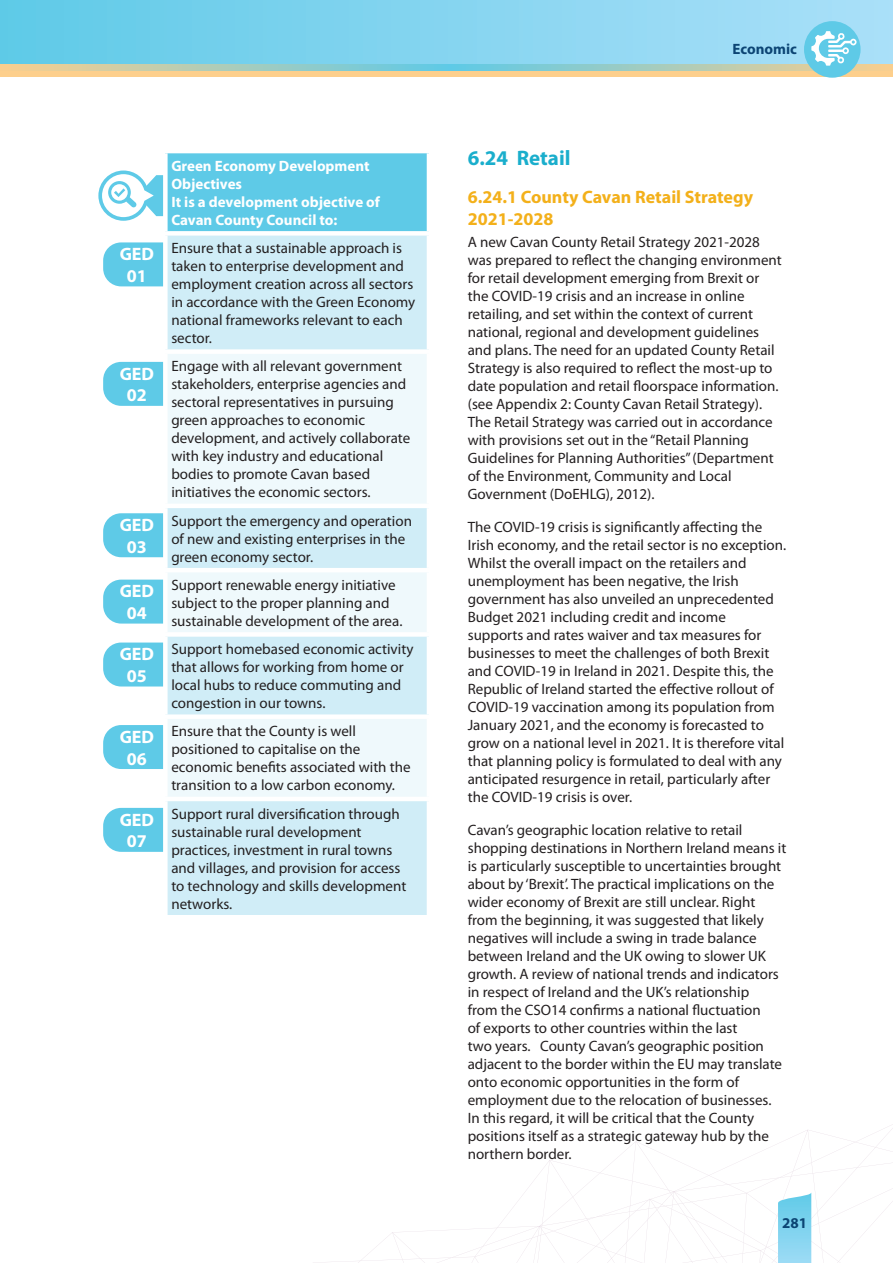
<style>
.page{position:relative;width:893px;height:1263px;background:#fff}
.page>*{position:absolute;margin:0;border:0;box-sizing:border-box;transform-origin:0 0}
.t1{font:700 21px "Myriad Pro";color:#1aaecc}
.t2{font:700 18px/21.6px "Myriad Pro";color:#f3b01a}
.t3{font:700 18px/21.6px "Myriad Pro";color:#fff;text-align:center}
.t4{font:15px/18px "Myriad Pro";color:#231f20}
.t5{font:700 15px/18px "Myriad Pro";color:#fff}
.t6{font:700 15px "Myriad Pro";color:#0c4574}
</style>
<div class="page">
<svg style="left:343px;top:1124px;width:550px;height:139px"></svg>
<div style="left:103px;top:242px;width:88px;height:44px;background:#5ecae7;border-radius:18px"></div>
<div style="left:103px;top:362px;width:88px;height:44px;background:#5ecae7;border-radius:18px"></div>
<div style="left:103px;top:513px;width:88px;height:44px;background:#5ecae7;border-radius:18px"></div>
<div style="left:103px;top:580px;width:88px;height:44px;background:#5ecae7;border-radius:18px"></div>
<div style="left:103px;top:642px;width:88px;height:44px;background:#5ecae7;border-radius:18px"></div>
<div style="left:103px;top:725px;width:88px;height:44px;background:#5ecae7;border-radius:18px"></div>
<div style="left:103px;top:808px;width:88px;height:44px;background:#5ecae7;border-radius:18px"></div>
<svg style="left:98px;top:170px;width:65px;height:51px"></svg>
<div style="left:165px;top:151px;width:264px;height:82px;background:#5ecae7"></div>
<div style="left:168px;top:236px;width:259px;height:679px;background:#d0edf7"></div>
<svg style="left:168px;top:354px;width:259px;height:443px;fill:#eff9fc"></svg>
<hr style="left:163px;top:149px;width:268px;height:4px;background:#fff">
<div style="left:163px;top:153px;width:5px;height:78px;background:#fff"></div>
<hr style="left:427px;top:153px;width:4px;height:78px;background:#fff">
<div style="left:163px;top:231px;width:268px;height:5px;background:#fff"></div>
<div style="left:163px;top:236px;width:5px;height:113px;background:#fff"></div>
<div style="left:163px;top:349px;width:268px;height:5px;background:#fff"></div>
<div style="left:163px;top:354px;width:5px;height:150px;background:#fff"></div>
<hr style="left:163px;top:504px;width:268px;height:4px;background:#fff">
<div style="left:163px;top:508px;width:5px;height:60px;background:#fff"></div>
<hr style="left:163px;top:568px;width:268px;height:4px;background:#fff">
<div style="left:163px;top:572px;width:5px;height:60px;background:#fff"></div>
<div style="left:163px;top:632px;width:268px;height:5px;background:#fff"></div>
<div style="left:163px;top:637px;width:5px;height:77px;background:#fff"></div>
<div style="left:163px;top:714px;width:268px;height:5px;background:#fff"></div>
<div style="left:163px;top:719px;width:5px;height:78px;background:#fff"></div>
<hr style="left:163px;top:797px;width:268px;height:4px;background:#fff">
<div style="left:163px;top:801px;width:5px;height:114px;background:#fff"></div>
<svg style="left:562px;top:1181px;width:331px;height:82px"></svg>
<div style="left:0;top:0;width:893px;height:64px;background:linear-gradient(to right,#5fcae7,#abe0f9)"></div>
<div style="left:0;top:64px;width:893px;height:13px;background:#fdcf8c"></div>
<svg style="left:25px;top:64px;width:849px;height:7px;background:#a4cbbd"></svg>
<div style="left:804px;top:21px;width:56px;height:57px;background:#5ecae7;border-radius:50%"></div>
<svg style="left:811px;top:31px;width:46px;height:35px"></svg>
<p class="t3" style="left:120px;top:244px;width:36px">GED<br>01</p>
<p class="t3" style="left:120px;top:363px;width:36px">GED<br>02</p>
<p class="t3" style="left:120px;top:514px;width:36px">GED<br>03</p>
<p class="t3" style="left:120px;top:581px;width:36px">GED<br>04</p>
<p class="t3" style="left:120px;top:644px;width:36px">GED<br>05</p>
<p class="t3" style="left:120px;top:726px;width:36px">GED<br>06</p>
<p class="t3" style="left:120px;top:809px;width:36px">GED<br>07</p>
<p class="t5" style="left:171px;top:157px;width:210px">Green Economy Development<br>Objectives<br>It is a development objective of<br>Cavan County Council to:</p>
<p class="t4" style="left:171px;top:239px;width:245px">Ensure that a sustainable approach is taken to enterprise development and employment creation across all sectors in accordance with the Green Economy national frameworks relevant to each sector.</p>
<p class="t4" style="left:171px;top:357px;width:240px">Engage with all relevant government stakeholders, enterprise agencies and sectoral representatives in pursuing green approaches to economic development, and actively collaborate with key industry and educational bodies to promote Cavan based initiatives the economic sectors.</p>
<p class="t4" style="left:171px;top:511px;width:242px">Support the emergency and operation of new and existing enterprises in the green economy sector.</p>
<p class="t4" style="left:171px;top:576px;width:233px">Support renewable energy initiative subject to the proper planning and sustainable development of the area.</p>
<p class="t4" style="left:171px;top:640px;width:244px">Support homebased economic activity that allows for working from home or local hubs to reduce commuting and congestion in our towns.</p>
<p class="t4" style="left:171px;top:722px;width:241px">Ensure that the County is well positioned to capitalise on the economic benefits associated with the transition to a low carbon economy.</p>
<p class="t4" style="left:171px;top:804px;width:236px">Support rural diversification through sustainable rural development practices, investment in rural towns and villages, and provision for access to technology and skills development networks.</p>
<p class="t6" style="left:733px;top:40px;width:66px">Economic</p>
<h1 class="t1" style="left:468px;top:146px;width:104px">6.24 Retail</h1>
<p class="t2" style="left:468px;top:187px;width:287px">6.24.1 County Cavan Retail Strategy<br>2021-2028</p>
<p class="t4" style="left:468px;top:233px;width:316px">A new Cavan County Retail Strategy 2021-2028 was prepared to reflect the changing environment for retail development emerging from Brexit or the COVID-19 crisis and an increase in online retailing, and set within the context of current national, regional and development guidelines and plans. The need for an updated County Retail Strategy is also required to reflect the most-up to date population and retail floorspace information. (see Appendix 2: County Cavan Retail Strategy).<br>The Retail Strategy was carried out in accordance with provisions set out in the “Retail Planning Guidelines for Planning Authorities” (Department of the Environment, Community and Local Government (DoEHLG), 2012).</p>
<p class="t4" style="left:468px;top:518px;width:320px">The COVID-19 crisis is significantly affecting the Irish economy, and the retail sector is no exception.<br>Whilst the overall impact on the retailers and unemployment has been negative, the Irish government has also unveiled an unprecedented Budget 2021 including credit and income<br>supports and rates waiver and tax measures for businesses to meet the challenges of both Brexit and COVID-19 in Ireland in 2021. Despite this, the Republic of Ireland started the effective rollout of COVID-19 vaccination among its population from January 2021, and the economy is forecasted to grow on a national level in 2021. It is therefore vital that planning policy is formulated to deal with any anticipated resurgence in retail, particularly after the COVID-19 crisis is over.</p>
<p class="t4" style="left:468px;top:821px;width:320px">Cavan’s geographic location relative to retail shopping destinations in Northern Ireland means it is particularly susceptible to uncertainties brought about by ‘Brexit’. The practical implications on the wider economy of Brexit are still unclear. Right from the beginning, it was suggested that likely negatives will include a swing in trade balance between Ireland and the UK owing to slower UK growth. A review of national trends and indicators in respect of Ireland and the UK’s relationship<br>from the CSO14 confirms a national fluctuation<br>of exports to other countries within the last<br>two years. County Cavan’s geographic position adjacent to the border within the EU may translate onto economic opportunities in the form of employment due to the relocation of businesses.<br>In this regard, it will be critical that the County positions itself as a strategic gateway hub by the northern border.</p>
<p class="t6" style="left:782px;top:1214px;width:26px">281</p>
</div>
